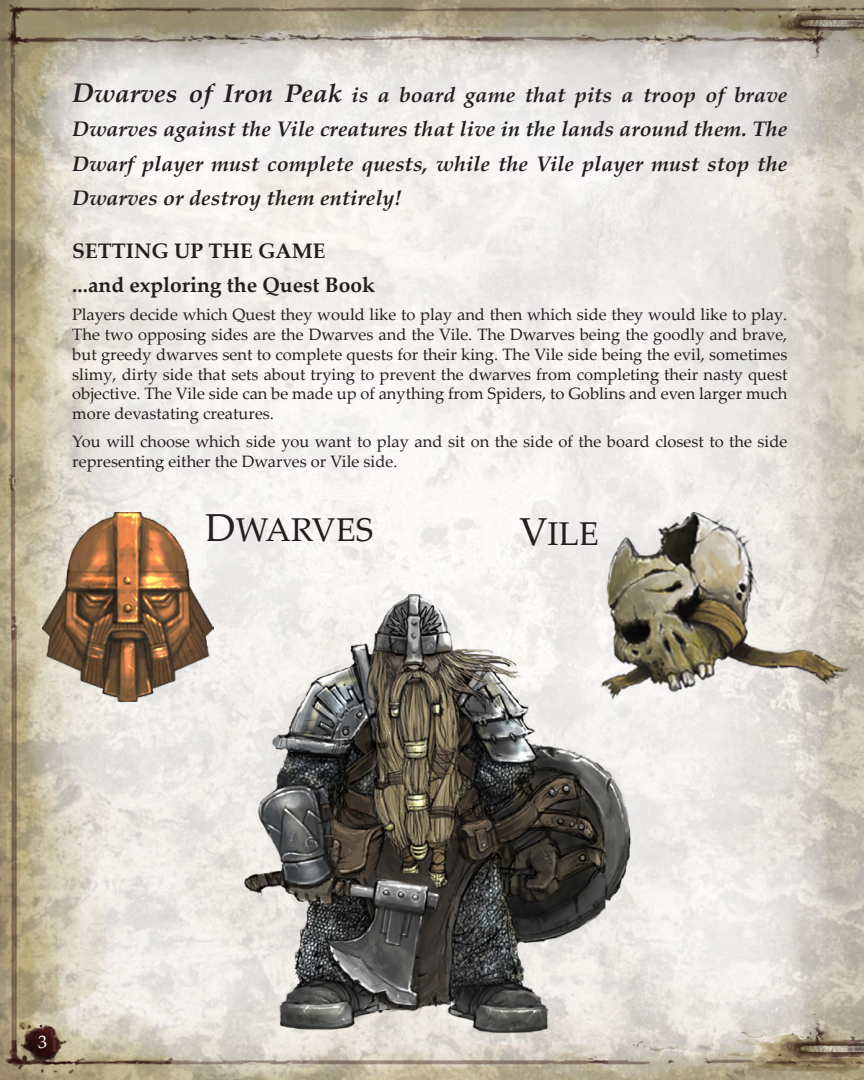
<style>
.page{position:relative;width:864px;height:1080px;background:#fff}
.page>*{position:absolute;margin:0;border:0;box-sizing:border-box;transform-origin:0 0}
.H1_WHITE{font:33px "Palatino Linotype";color:#231f20}
.Body_text{font:italic 700 21px/34.2px "Palatino Linotype";color:#231f20;text-align:justify}
.H1_WHITE-2{font:700 21px "Palatino Linotype";color:#231f20}
.t1{font:18px "Palatino Linotype";color:#fff}
.Body_text-2{font:16.5px/19.8px "Palatino Linotype";color:#231f20;text-align:justify}
.s1{font-size:27px}
.s2{font-size:25.5px}
.s3{font-size:39px}
</style>
<div class="page">
<img style="left:0;top:0;width:864px;height:1080px">
<img style="left:238px;top:587px;width:401px;height:453px">
<img style="left:43px;top:513px;width:171px;height:188px">
<img style="left:602px;top:512px;width:248px;height:188px">
<p class="Body_text" style="left:72px;top:77px;width:717px"><span class="s1">D</span><span class="s2">warves of Iron Peak</span> is a board game that pits a troop of brave Dwarves against the Vile creatures that live in the lands around them. The Dwarf player must complete quests, while the Vile player must stop the Dwarves or destroy them entirely!</p>
<p class="H1_WHITE-2" style="left:72px;top:236px;width:255px">SETTING UP THE GAME</p>
<p class="H1_WHITE-2" style="left:72px;top:270px;width:304px">...and exploring the Quest Book</p>
<p class="Body_text-2" style="left:72px;top:304px;width:717px">Players decide which Quest they would like to play and then which side they would like to play.<br>The two opposing sides are the Dwarves and the Vile. The Dwarves being the goodly and brave, but greedy dwarves sent to complete quests for their king. The Vile side being the evil, sometimes slimy, dirty side that sets about trying to prevent the dwarves from completing their nasty quest objective. The Vile side can be made up of anything from Spiders, to Goblins and even larger much more devastating creatures.</p>
<p class="Body_text-2" style="left:72px;top:431px;width:717px">You will choose which side you want to play and sit on the side of the board closest to the side representing either the Dwarves or Vile side.</p>
<p class="H1_WHITE" style="left:206px;top:507px;width:169px"><span class="s3">D</span>WARVES</p>
<p class="H1_WHITE" style="left:519px;top:510px;width:81px"><span class="s3">V</span>ILE</p>
<p class="t1" style="left:38px;top:1029px;width:10px">3</p>
</div>
